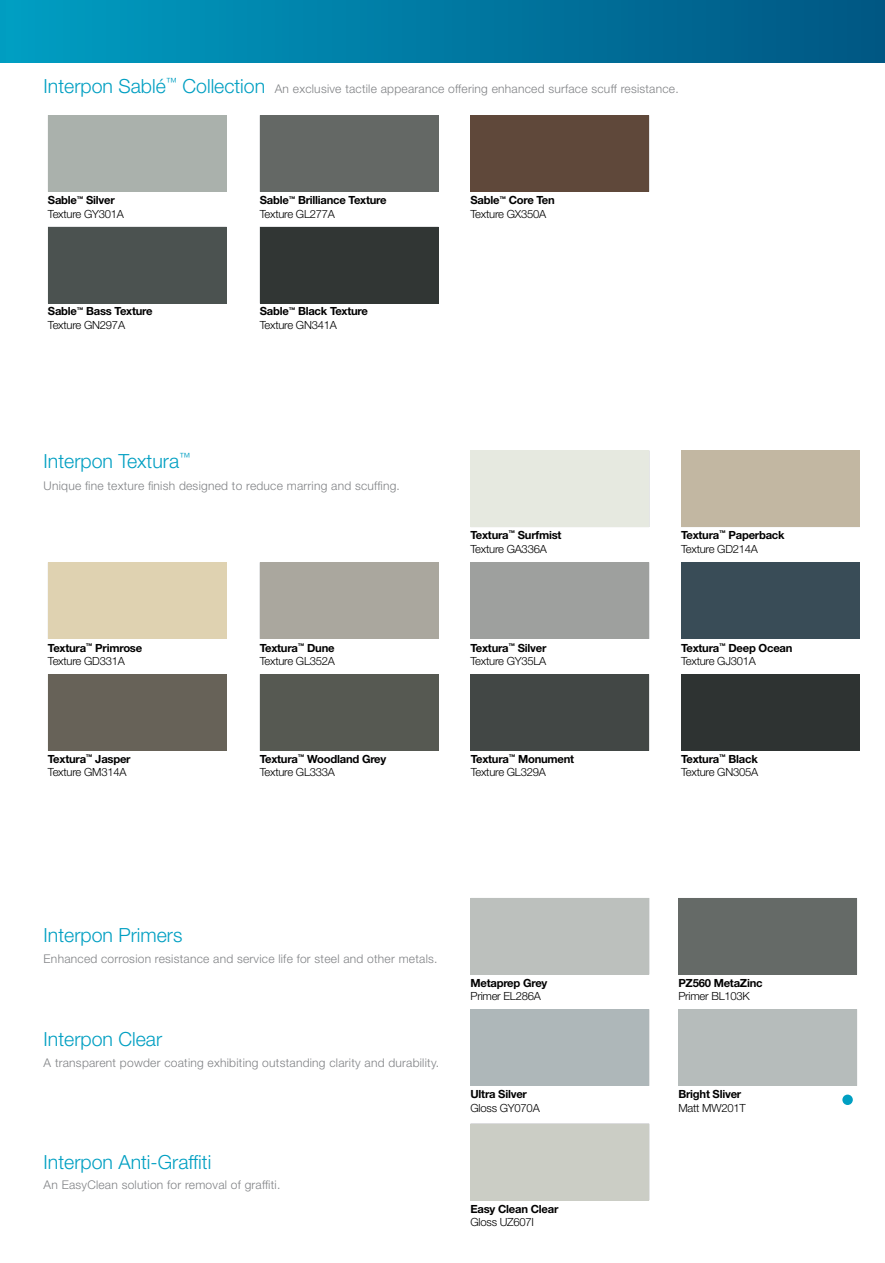
<style>
.page{position:relative;width:885px;height:1263px;background:#fff}
.page>*{position:absolute;margin:0;border:0;box-sizing:border-box;transform-origin:0 0}
.t1{font:300 19.5px "Helvetica Neue LT Std";color:#009fc2}
.t2{font:300 12px "Helvetica Neue LT Std";letter-spacing:.02em;color:#808285}
.t3{font:700 11.25px/13.5px "Helvetica Neue LT Std";letter-spacing:-.02em;color:#000}
.t4{font:300 11.25px/13.5px "Helvetica Neue LT Std";letter-spacing:-.02em;color:#000}
.s1{font-weight:700}
.s2{font-weight:300}
</style>
<div class="page">
<div style="left:0;top:0;width:6px;height:63px;background:#009dc1"></div>
<div style="left:6px;top:0;width:878px;height:63px;background:linear-gradient(to right,#009dc2,#005683)"></div>
<div style="left:842px;top:1094px;width:10px;height:11px;background:#009fc2;border-radius:50%"></div>
<div style="left:48px;top:115px;width:178px;height:77px;background:#aab1ac"></div>
<div style="left:470px;top:115px;width:179px;height:77px;background:#5f483a"></div>
<div style="left:260px;top:115px;width:178px;height:77px;background:#646865"></div>
<div style="left:678px;top:898px;width:179px;height:76px;background:#656a67"></div>
<div style="left:678px;top:1009px;width:179px;height:77px;background:#b6bcbb"></div>
<div style="left:470px;top:898px;width:179px;height:76px;background:#bcc0bd"></div>
<div style="left:470px;top:1009px;width:179px;height:77px;background:#aeb7b9"></div>
<div style="left:470px;top:1124px;width:179px;height:76px;background:#cbcdc5"></div>
<div style="left:681px;top:450px;width:178px;height:77px;background:#c2b7a2"></div>
<div style="left:470px;top:450px;width:179px;height:77px;background:#e6e9e0"></div>
<div style="left:48px;top:227px;width:178px;height:76px;background:#4b5250"></div>
<div style="left:260px;top:227px;width:178px;height:76px;background:#313634"></div>
<div style="left:260px;top:562px;width:178px;height:77px;background:#aaa79e"></div>
<div style="left:48px;top:562px;width:178px;height:77px;background:#dfd2b1"></div>
<div style="left:470px;top:562px;width:179px;height:77px;background:#9ea09e"></div>
<div style="left:260px;top:674px;width:178px;height:77px;background:#565952"></div>
<div style="left:681px;top:674px;width:178px;height:77px;background:#2e3332"></div>
<div style="left:48px;top:674px;width:178px;height:77px;background:#676258"></div>
<div style="left:470px;top:674px;width:179px;height:77px;background:#424745"></div>
<div style="left:681px;top:562px;width:178px;height:77px;background:#394c57"></div>
<p class="t1" style="left:44px;top:74px;width:223px">Interpon Sablé<sup>™</sup> Collection</p>
<p class="t2" style="left:275px;top:82px;width:405px">An exclusive tactile appearance offering enhanced surface scuff resistance.</p>
<p class="t4" style="left:48px;top:193px;width:78px"><span class="s1">Sable</span><sup>™</sup> <span class="s1">Silver<br></span>Texture GY301A</p>
<p class="t4" style="left:470px;top:193px;width:86px"><span class="s1">Sable</span><sup>™</sup> <span class="s1">Core Ten<br></span>Texture GX350A</p>
<p class="t3" style="left:260px;top:193px;width:128px">Sable<sup>™</sup> Brilliance Texture<br><span class="s2">Texture GL277A</span></p>
<p class="t3" style="left:48px;top:304px;width:106px">Sable<sup>™</sup> Bass Texture<br><span class="s2">Texture GN297A</span></p>
<p class="t3" style="left:260px;top:304px;width:110px">Sable<sup>™</sup> Black Texture<br><span class="s2">Texture GN341A</span></p>
<p class="t1" style="left:44px;top:449px;width:148px">Interpon Textura<sup>™</sup></p>
<p class="t2" style="left:44px;top:478px;width:358px">Unique fine texture finish designed to reduce marring and scuffing.</p>
<p class="t3" style="left:470px;top:528px;width:92px">Textura<sup>™</sup> Surfmist<br><span class="s2">Texture GA336A</span></p>
<p class="t3" style="left:48px;top:640px;width:96px">Textura<sup>™</sup> Primrose<br><span class="s2">Texture GD331A</span></p>
<p class="t3" style="left:470px;top:640px;width:78px">Textura<sup>™</sup> Silver<br><span class="s2">Texture GY35LA</span></p>
<p class="t4" style="left:260px;top:640px;width:77px"><span class="s1">Textura</span><sup>™</sup> <span class="s1">Dune<br></span>Texture GL352A</p>
<p class="t3" style="left:48px;top:752px;width:84px">Textura<sup>™</sup> Jasper<br><span class="s2">Texture GM314A</span></p>
<p class="t3" style="left:260px;top:752px;width:128px">Textura<sup>™</sup> Woodland Grey<br><span class="s2">Texture GL333A</span></p>
<p class="t3" style="left:470px;top:752px;width:105px">Textura<sup>™</sup> Monument<br><span class="s2">Texture GL329A</span></p>
<p class="t1" style="left:44px;top:924px;width:140px">Interpon Primers</p>
<p class="t2" style="left:44px;top:951px;width:395px">Enhanced corrosion resistance and service life for steel and other metals.</p>
<p class="t1" style="left:44px;top:1027px;width:120px">Interpon Clear</p>
<p class="t2" style="left:44px;top:1055px;width:397px">A transparent powder coating exhibiting outstanding clarity and durability.</p>
<p class="t1" style="left:44px;top:1150px;width:169px">Interpon Anti-Graffiti</p>
<p class="t2" style="left:44px;top:1177px;width:238px">An EasyClean solution for removal of graffiti.</p>
<p class="t3" style="left:470px;top:976px;width:78px">Metaprep Grey<br><span class="s2">Primer EL286A</span></p>
<p class="t3" style="left:470px;top:1087px;width:71px">Ultra Silver<br><span class="s2">Gloss GY070A</span></p>
<p class="t3" style="left:470px;top:1202px;width:89px">Easy Clean Clear<br><span class="s2">Gloss UZ607I</span></p>
<p class="t3" style="left:681px;top:528px;width:105px">Textura<sup>™</sup> Paperback<br><span class="s2">Texture GD214A</span></p>
<p class="t3" style="left:681px;top:640px;width:113px">Textura<sup>™</sup> Deep Ocean<br><span class="s2">Texture GJ301A</span></p>
<p class="t4" style="left:681px;top:752px;width:79px"><span class="s1">Textura</span><sup>™</sup> <span class="s1">Black<br></span>Texture GN305A</p>
<p class="t3" style="left:678px;top:976px;width:86px">PZ560 MetaZinc<br><span class="s2">Primer BL103K</span></p>
<p class="t3" style="left:678px;top:1087px;width:69px">Bright Sliver<br><span class="s2">Matt MW201T</span></p>
</div>
